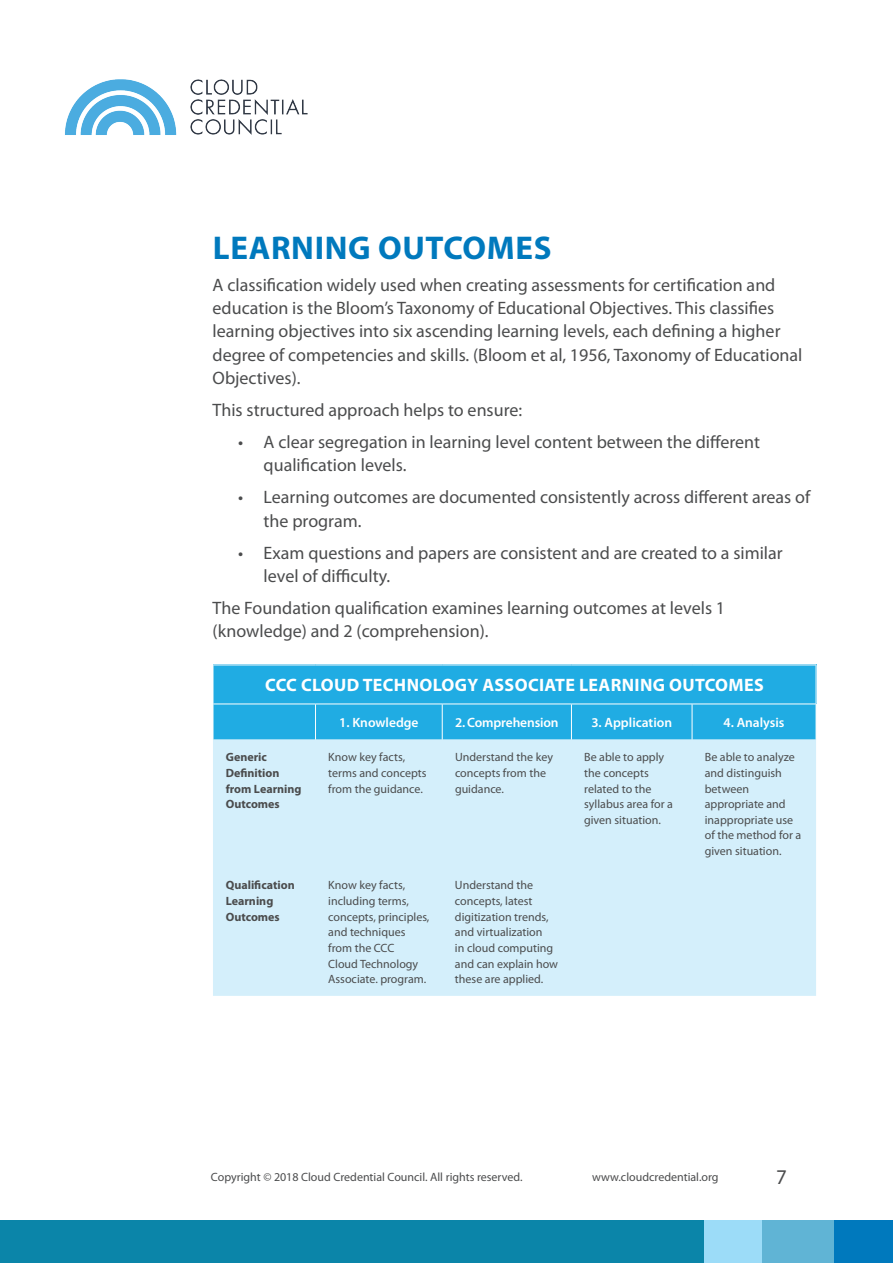
<style>
.page{position:relative;width:893px;height:1263px;background:#fff}
.page>*{position:absolute;margin:0;border:0;box-sizing:border-box;transform-origin:0 0}
.t1{font:700 33px "Myriad Pro";letter-spacing:.02em;color:#0079bd}
.t2{font:21px "Myriad Pro";color:#4b4c4d}
.t3{font:18px/23.4px "Myriad Pro";color:#4b4c4d}
.t4{font:700 18px "Myriad Pro";letter-spacing:.02em;color:#fff}
.t5{font:600 13.5px "Myriad Pro";letter-spacing:-.005em;color:#fff}
.t6{font:12px/15.6px "Myriad Pro";color:#4b4c4d}
.t7{font:700 12px/15.6px "Myriad Pro";color:#4b4c4d}
</style>
<div class="page">
<img style="left:65px;top:79px;width:243px;height:56px">
<div style="left:704px;top:1220px;width:58px;height:43px;background:#9cdcf8"></div>
<div style="left:834px;top:1220px;width:59px;height:43px;background:#0079bd"></div>
<div style="left:762px;top:1220px;width:72px;height:43px;background:#60b4d5"></div>
<div style="left:0;top:1220px;width:704px;height:43px;background:#0b85a9"></div>
<div style="left:213px;top:665px;width:603px;height:39px;background:#20ace3"></div>
<div style="left:214px;top:705px;width:602px;height:35px;background:#20ace3"></div>
<div style="left:213px;top:740px;width:603px;height:256px;background:#d4effb"></div>
<hr style="left:213px;top:665px;width:1px;height:39px;background:#fff">
<hr style="left:315px;top:704px;width:1px;height:36px;background:#fff">
<hr style="left:442px;top:704px;width:1px;height:36px;background:#fff">
<hr style="left:571px;top:704px;width:1px;height:36px;background:#fff">
<hr style="left:692px;top:704px;width:1px;height:36px;background:#fff">
<h1 class="t1" style="left:213px;top:226px;width:340px">Learning Outcomes</h1>
<p class="t3" style="left:213px;top:272px;width:591px">A classification widely used when creating assessments for certification and education is the Bloom’s Taxonomy of Educational Objectives. This classifies learning objectives into six ascending learning levels, each defining a higher degree of competencies and skills. (Bloom et al, 1956, Taxonomy of Educational Objectives).</p>
<p class="t3" style="left:213px;top:398px;width:311px">This structured approach helps to ensure:</p>
<p class="t3" style="left:264px;top:430px;width:498px;text-indent:-26px">• A clear segregation in learning level content between the different qualification levels.</p>
<p class="t3" style="left:264px;top:485px;width:548px;text-indent:-26px">• Learning outcomes are documented consistently across different areas of the program.</p>
<p class="t3" style="left:264px;top:540px;width:521px;text-indent:-26px">• Exam questions and papers are consistent and are created to a similar level of difficulty.</p>
<p class="t3" style="left:213px;top:596px;width:514px">The Foundation qualification examines learning outcomes at levels 1 (knowledge) and 2 (comprehension).</p>
<p class="t4" style="left:265px;top:673px;width:500px">CCC Cloud Technology Associate Learning Outcomes</p>
<p class="t5" style="left:339px;top:714px;width:81px">1. Knowledge</p>
<p class="t5" style="left:455px;top:714px;width:105px">2. Comprehension</p>
<p class="t5" style="left:591px;top:714px;width:82px">3. Application</p>
<p class="t5" style="left:723px;top:714px;width:63px">4. Analysis</p>
<p class="t7" style="left:226px;top:749px;width:77px">Generic<br>Definition from Learning<br>Outcomes</p>
<p class="t6" style="left:328px;top:749px;width:100px">Know key facts, terms and concepts from the guidance.</p>
<p class="t6" style="left:455px;top:749px;width:100px">Understand the key concepts from the guidance.</p>
<p class="t6" style="left:584px;top:749px;width:90px">Be able to apply the concepts related to the syllabus area for a given situation.</p>
<p class="t6" style="left:705px;top:749px;width:98px">Be able to analyze and distinguish between appropriate and inappropriate use of the method for a given situation.</p>
<p class="t7" style="left:226px;top:877px;width:70px">Qualification<br>Learning<br>Outcomes</p>
<p class="t6" style="left:328px;top:877px;width:103px">Know key facts, including terms, concepts, principles, and techniques from the CCC<br>Cloud Technology<br>Associate. program.</p>
<p class="t6" style="left:455px;top:877px;width:105px">Understand the concepts, latest digitization trends, and virtualization<br>in cloud computing and can explain how these are applied.</p>
<p class="t6" style="left:211px;top:1169px;width:313px">Copyright © 2018 Cloud Credential Council. All rights reserved.</p>
<p class="t6" style="left:592px;top:1169px;width:128px">www.cloudcredential.org</p>
<p class="t2" style="left:776px;top:1163px;width:12px">7</p>
</div>
